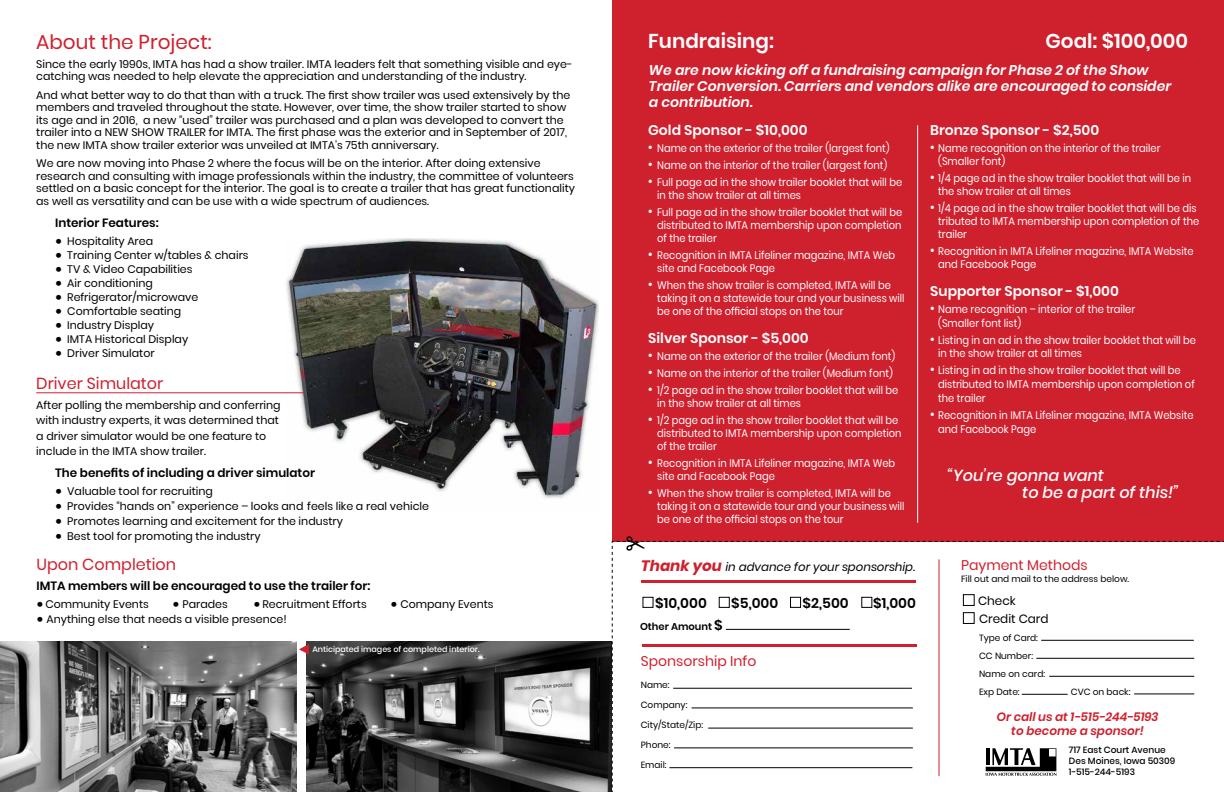
<style>
.page{position:relative;width:1224px;height:792px;background:#fff}
.page>*{position:absolute;margin:0;border:0;box-sizing:border-box;transform-origin:0 0}
.t1{font:600 20px "Poppins";color:#fff}
.t2{font:20px "Poppins";color:#cf202e}
.t3{font:italic 500 16px/17px "Poppins";color:#fff}
.t4{font:16px "Poppins";color:#cf202e}
.t5{font:italic 600 14px/16px "Poppins";color:#fff}
.t6{font:600 14px "Poppins";color:#fff}
.t7{font:14px "Poppins";color:#cf202e}
.t8{font:600 14px "Poppins";color:#000}
.t9{font:600 12px "Poppins";color:#000}
.t10{font:italic 600 12px/14px "Poppins";color:#cf202e;text-align:center}
.t11{font:12px "Poppins";color:#000}
.t12{font:italic 11.7px "Poppins";color:#000}
.t13{font:11px/12.5px "Poppins";color:#000}
.t14{font:11px/13px "Poppins";color:#fff;scale:.9 1}
.t15{font:600 10px "Poppins";color:#000}
.t16{font:9px/18px "Poppins";color:#000}
.t17{font:500 9px/10.8px "Poppins";color:#000}
.t18{font:500 8px "Poppins";color:#fff}
.s1{font-size:20px}
.s2{font-size:14px}
.s3{font-weight:700;font-size:15.1px;color:#cf202e}
</style>
<div class="page">
<div style="left:612px;top:0;width:612px;height:541px;background:#cf202e"></div>
<img style="left:285px;top:239px;width:314px;height:260px">
<img style="left:0;top:641px;width:296px;height:151px">
<img style="left:306px;top:641px;width:305px;height:151px">
<svg style="left:299px;top:644px;width:10px;height:11px"></svg>
<hr style="left:36px;top:392px;width:268px;height:1px;background:#cf202e">
<svg style="left:612px;top:536px;width:612px;height:252px"></svg>
<hr style="left:917px;top:125px;width:1px;height:398px;background:#fff">
<h1 class="t2" style="left:36px;top:30px;width:177px">About the Project:</h1>
<p class="t13" style="left:36px;top:58px;width:538px">Since the early 1990s, IMTA has had a show trailer. IMTA leaders felt that something visible and eye&shy;catching was needed to help elevate the appreciation and understanding of the industry.</p>
<p class="t13" style="left:36px;top:89px;width:536px">And what better way to do that than with a truck. The first show trailer was used extensively by the members and traveled throughout the state. However, over time, the show trailer started to show its age and in 2016, a new “used” trailer was purchased and a plan was developed to convert the trailer into a NEW SHOW TRAILER for IMTA. The first phase was the exterior and in September of 2017, the new IMTA show trailer exterior was unveiled at IMTA’s 75th anniversary.</p>
<p class="t13" style="left:36px;top:157px;width:540px">We are now moving into Phase 2 where the focus will be on the interior. After doing extensive research and consulting with image professionals within the industry, the committee of volunteers settled on a basic concept for the interior. The goal is to create a trailer that has great functionality as well as versatility and can be use with a wide spectrum of audiences.</p>
<p class="t9" style="left:55px;top:216px;width:105px">Interior Features:</p>
<p class="t13" style="left:55px;top:235px;width:99px"><span class="s1">•</span> Hospitality Area</p>
<p class="t13" style="left:55px;top:249px;width:195px"><span class="s1">•</span> Training Center w/tables &amp; chairs</p>
<p class="t13" style="left:55px;top:263px;width:139px"><span class="s1">•</span> TV &amp; Video Capabilities</p>
<p class="t13" style="left:55px;top:277px;width:99px"><span class="s1">•</span> Air conditioning</p>
<p class="t13" style="left:55px;top:291px;width:145px"><span class="s1">•</span> Refrigerator/microwave</p>
<p class="t13" style="left:55px;top:305px;width:128px"><span class="s1">•</span> Comfortable seating</p>
<p class="t13" style="left:55px;top:319px;width:100px"><span class="s1">•</span> Industry Display</p>
<p class="t13" style="left:55px;top:333px;width:135px"><span class="s1">•</span> IMTA Historical Display</p>
<p class="t13" style="left:55px;top:347px;width:101px"><span class="s1">•</span> Driver Simulator</p>
<h2 class="t4" style="left:36px;top:374px;width:129px">Driver Simulator</h2>
<p class="t13" style="left:36px;top:397px;width:246px;line-height:15.5px">After polling the membership and conferring with industry experts, it was determined that a driver simulator would be one feature to include in the IMTA show trailer.</p>
<p class="t9" style="left:55px;top:465px;width:261px">The benefits of including a driver simulator</p>
<p class="t13" style="left:55px;top:484px;width:159px"><span class="s1">•</span> Valuable tool for recruiting</p>
<p class="t13" style="left:55px;top:499px;width:375px"><span class="s1">•</span> Provides “hands on” experience – looks and feels like a real vehicle</p>
<p class="t13" style="left:55px;top:514px;width:289px"><span class="s1">•</span> Promotes learning and excitement for the industry</p>
<p class="t13" style="left:55px;top:529px;width:207px"><span class="s1">•</span> Best tool for promoting the industry</p>
<h2 class="t4" style="left:36px;top:555px;width:141px">Upon Completion</h2>
<p class="t9" style="left:36px;top:579px;width:336px">IMTA members will be encouraged to use the trailer for:</p>
<p class="t13" style="left:36px;top:598px;width:193px"><span class="s1">•</span> Community Events <span class="s1">•</span> Parades</p>
<p class="t13" style="left:253px;top:598px;width:242px"><span class="s1">•</span> Recruitment Efforts <span class="s1">•</span> Company Events</p>
<p class="t13" style="left:36px;top:613px;width:252px"><span class="s1">•</span> Anything else that needs a visible presence!</p>
<p class="t18" style="left:312px;top:645px;width:169px">Anticipated images of completed interior.</p>
<h1 class="t1" style="left:648px;top:29px;width:127px">Fundraising:</h1>
<h1 class="t1" style="left:1046px;top:29px;width:144px">Goal: $100,000</h1>
<p class="t5" style="left:649px;top:62px;width:524px">We are now kicking off a fundraising campaign for Phase 2 of the Show<br>Trailer Conversion. Carriers and vendors alike are encouraged to consider a contribution.</p>
<p class="t6" style="left:930px;top:122px;width:171px">Bronze Sponsor - $2,500</p>
<p class="t14" style="left:938px;top:142px;width:249px;text-indent:-8px"><span class="s2">•</span> Name recognition on the interior of the trailer (Smaller font)</p>
<p class="t14" style="left:938px;top:172px;width:283px;text-indent:-8px"><span class="s2">•</span> 1/4 page ad in the show trailer booklet that will be in the show trailer at all times</p>
<p class="t14" style="left:938px;top:202px;width:292px;text-indent:-8px"><span class="s2">•</span> 1/4 page ad in the show trailer booklet that will be dis tributed to IMTA membership upon completion of the trailer</p>
<p class="t14" style="left:938px;top:245px;width:285px;text-indent:-8px"><span class="s2">•</span> Recognition in IMTA Lifeliner magazine, IMTA Website and Facebook Page</p>
<p class="t6" style="left:930px;top:283px;width:190px">Supporter Sponsor - $1,000</p>
<p class="t14" style="left:938px;top:302px;width:220px;line-height:14px;text-indent:-8px"><span class="s2">•</span> Name recognition – interior of the trailer (Smaller font list)</p>
<p class="t14" style="left:938px;top:334px;width:288px;text-indent:-8px"><span class="s2">•</span> Listing in an ad in the show trailer booklet that will be in the show trailer at all times</p>
<p class="t14" style="left:938px;top:363px;width:287px;line-height:14px;text-indent:-8px"><span class="s2">•</span> Listing in ad in the show trailer booklet that will be distributed to IMTA membership upon completion of the trailer</p>
<p class="t14" style="left:938px;top:408px;width:285px;line-height:14px;text-indent:-8px"><span class="s2">•</span> Recognition in IMTA Lifeliner magazine, IMTA Website and Facebook Page</p>
<p class="t6" style="left:648px;top:122px;width:161px">Gold Sponsor - $10,000</p>
<p class="t14" style="left:648px;top:141px;width:270px"><span class="s2">•</span> Name on the exterior of the trailer (largest font)</p>
<p class="t14" style="left:648px;top:158px;width:267px"><span class="s2">•</span> Name on the interior of the trailer (largest font)</p>
<p class="t14" style="left:657px;top:175px;width:274px;text-indent:-9px"><span class="s2">•</span> Full page ad in the show trailer booklet that will be in the show trailer at all times</p>
<p class="t14" style="left:657px;top:205px;width:274px;text-align:justify;text-indent:-9px"><span class="s2">•</span> Full page ad in the show trailer booklet that will be distributed to IMTA membership upon completion of the trailer</p>
<p class="t14" style="left:657px;top:248px;width:266px;text-indent:-9px"><span class="s2">•</span> Recognition in IMTA Lifeliner magazine, IMTA Web site and Facebook Page</p>
<p class="t14" style="left:657px;top:278px;width:276px;text-indent:-9px"><span class="s2">•</span> When the show trailer is completed, IMTA will be taking it on a statewide tour and your business will be one of the official stops on the tour</p>
<p class="t6" style="left:648px;top:330px;width:162px">Silver Sponsor - $5,000</p>
<p class="t14" style="left:648px;top:349px;width:276px"><span class="s2">•</span> Name on the exterior of the trailer (Medium font)</p>
<p class="t14" style="left:648px;top:366px;width:273px"><span class="s2">•</span> Name on the interior of the trailer (Medium font)</p>
<p class="t14" style="left:657px;top:383px;width:270px;text-indent:-9px"><span class="s2">•</span> 1/2 page ad in the show trailer booklet that will be in the show trailer at all times</p>
<p class="t14" style="left:657px;top:413px;width:273px;text-indent:-9px"><span class="s2">•</span> 1/2 page ad in the show trailer booklet that will be distributed to IMTA membership upon completion of the trailer</p>
<p class="t14" style="left:657px;top:456px;width:266px;text-indent:-9px"><span class="s2">•</span> Recognition in IMTA Lifeliner magazine, IMTA Web site and Facebook Page</p>
<p class="t14" style="left:657px;top:486px;width:276px;text-indent:-9px"><span class="s2">•</span> When the show trailer is completed, IMTA will be taking it on a statewide tour and your business will be one of the official stops on the tour</p>
<h2 class="t3" style="left:1022px;top:467px;width:158px;text-indent:-75px">“You’re gonna want<br>to be a part of this!”</h2>
<p class="t12" style="left:641px;top:560px;width:276px"><span class="s3">Thank you</span> in advance for your sponsorship.</p>
<p class="t8" style="left:655px;top:595px;width:53px">$10,000</p>
<p class="t8" style="left:731px;top:595px;width:48px">$5,000</p>
<p class="t8" style="left:803px;top:595px;width:48px">$2,500</p>
<p class="t8" style="left:873px;top:595px;width:44px">$1,000</p>
<p class="t15" style="left:640px;top:621px;width:84px">Other Amount <span class="s2">$</span></p>
<p class="t7" style="left:641px;top:653px;width:117px">Sponsorship Info</p>
<p class="t16" style="left:641px;top:676px;width:30px">Name:</p>
<p class="t16" style="left:641px;top:696px;width:48px">Company:</p>
<p class="t16" style="left:641px;top:716px;width:64px">City/State/Zip:</p>
<p class="t16" style="left:641px;top:736px;width:31px">Phone:</p>
<p class="t16" style="left:641px;top:756px;width:27px">Email:</p>
<p class="t7" style="left:961px;top:557px;width:128px">Payment Methods</p>
<p class="t16" style="left:961px;top:570px;width:170px">Fill out and mail to the address below.</p>
<p class="t11" style="left:979px;top:611px;width:71px">Credit Card</p>
<p class="t16" style="left:979px;top:629px;width:68px">Type of Card:<br>CC Number:<br>Name on card:<br>Exp Date:</p>
<p class="t11" style="left:978px;top:593px;width:39px">Check</p>
<p class="t16" style="left:1071px;top:683px;width:61px">CVC on back:</p>
<p class="t10" style="left:997px;top:710px;width:163px">Or call us at 1-515-244-5193 to become a sponsor!</p>
<p class="t17" style="left:1069px;top:745px;width:108px">717 East Court Avenue<br>Des Moines, Iowa 50309<br>1-515-244-5193</p>
</div>
